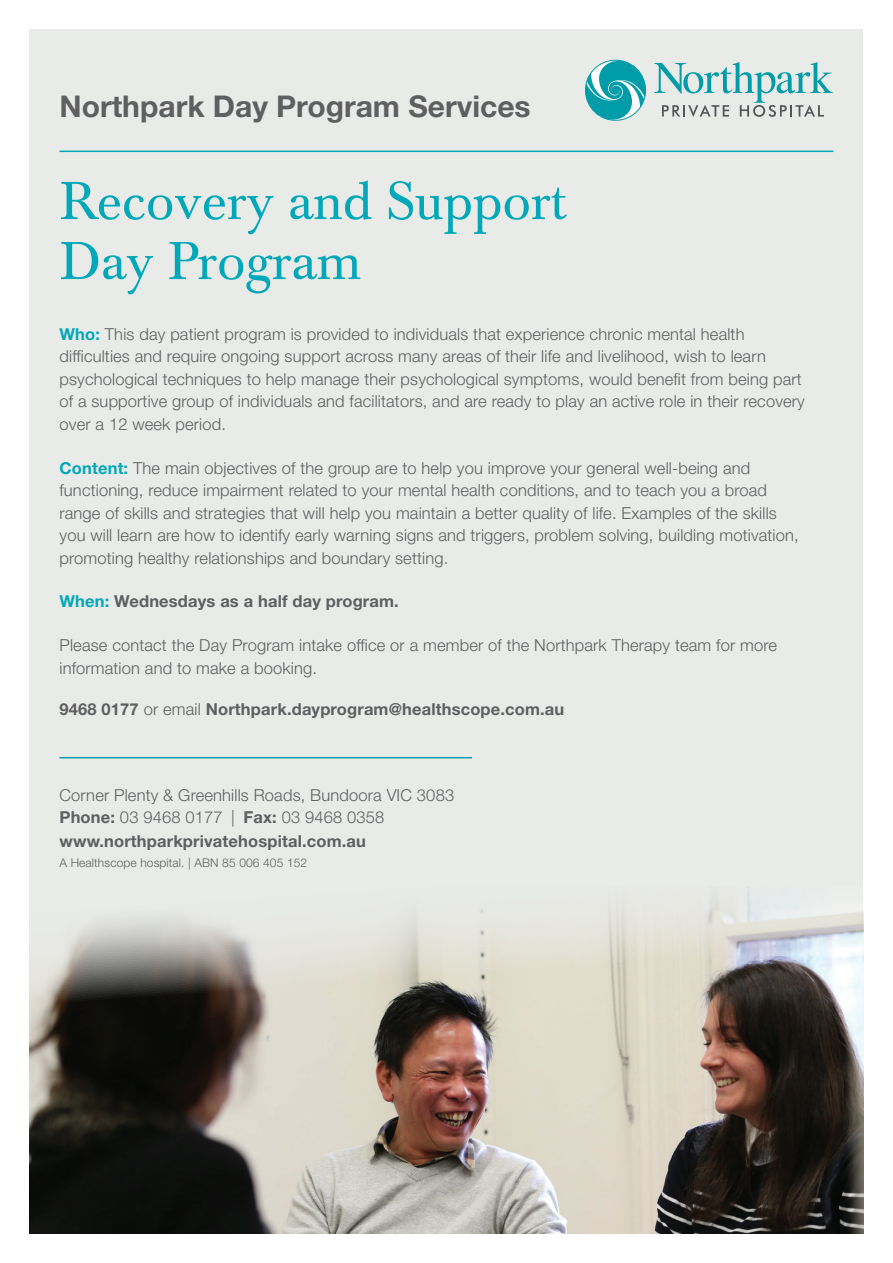
<style>
.page{position:relative;width:893px;height:1263px;background:#fff}
.page>*{position:absolute;margin:0;border:0;box-sizing:border-box;transform-origin:0 0}
.t1{font:52.5px/60px "Baskerville BE";color:#00a8b9}
.t2{font:700 30px "Helvetica Neue LT Std";color:#5f5f62}
.t3{font:300 16.5px/22.5px "Helvetica Neue LT Std";letter-spacing:.01em;color:#5f5f62}
.t4{font:700 16.5px "Helvetica Neue LT Std";letter-spacing:.01em;color:#5f5f62}
.t5{font:300 12px "Helvetica Neue LT Std";letter-spacing:.01em;color:#5f5f62}
.s1{font-weight:700;color:#00a8b9}
.s2{color:#00a8b9}
.s3{font-weight:300}
.s4{font-weight:700}
</style>
<div class="page">
<div style="left:30px;top:30px;width:833px;height:1203px;background:#e9ebe8"></div>
<img style="left:30px;top:892px;width:833px;height:341px">
<hr style="left:60px;top:151px;width:773px;height:1px;background:#00a8b9">
<svg style="left:585px;top:59px;width:248px;height:62px"></svg>
<hr style="left:60px;top:757px;width:412px;height:1px;background:#009ca7">
<h2 class="t2" style="left:60px;top:88px;width:473px">Northpark Day Program Services</h2>
<h1 class="t1" style="left:60px;top:173px;width:508px">Recovery and Support<br>Day Program</h1>
<p class="t3" style="left:60px;top:322px;width:747px"><span class="s1">Who:</span> This day patient program is provided to individuals that experience chronic mental health difficulties and require ongoing support across many areas of their life and livelihood, wish to learn psychological techniques to help manage their psychological symptoms, would benefit from being part of a supportive group of individuals and facilitators, and are ready to play an active role in their recovery over a 12 week period.</p>
<p class="t3" style="left:60px;top:456px;width:741px"><span class="s1">Content:</span> The main objectives of the group are to help you improve your general well-being and functioning, reduce impairment related to your mental health conditions, and to teach you a broad range of skills and strategies that will help you maintain a better quality of life. Examples of the skills you will learn are how to identify early warning signs and triggers, problem solving, building motivation, promoting healthy relationships and boundary setting.</p>
<p class="t4" style="left:60px;top:591px;width:341px"><span class="s2">When:</span> Wednesdays as a half day program.</p>
<p class="t3" style="left:60px;top:634px;width:719px">Please contact the Day Program intake office or a member of the Northpark Therapy team for more information and to make a booking.</p>
<p class="t4" style="left:60px;top:699px;width:506px">9468 0177 <span class="s3">or email</span> Northpark.dayprogram@healthscope.com.au</p>
<p class="t3" style="left:60px;top:783px;width:396px">Corner Plenty &amp; Greenhills Roads, Bundoora VIC 3083<br><span class="s4">Phone:</span> 03 9468 0177 | <span class="s4">Fax:</span> 03 9468 0358</p>
<p class="t4" style="left:60px;top:831px;width:308px">www.northparkprivatehospital.com.au</p>
<p class="t5" style="left:60px;top:855px;width:249px">A Healthscope hospital. | ABN 85 006 405 152</p>
</div>
